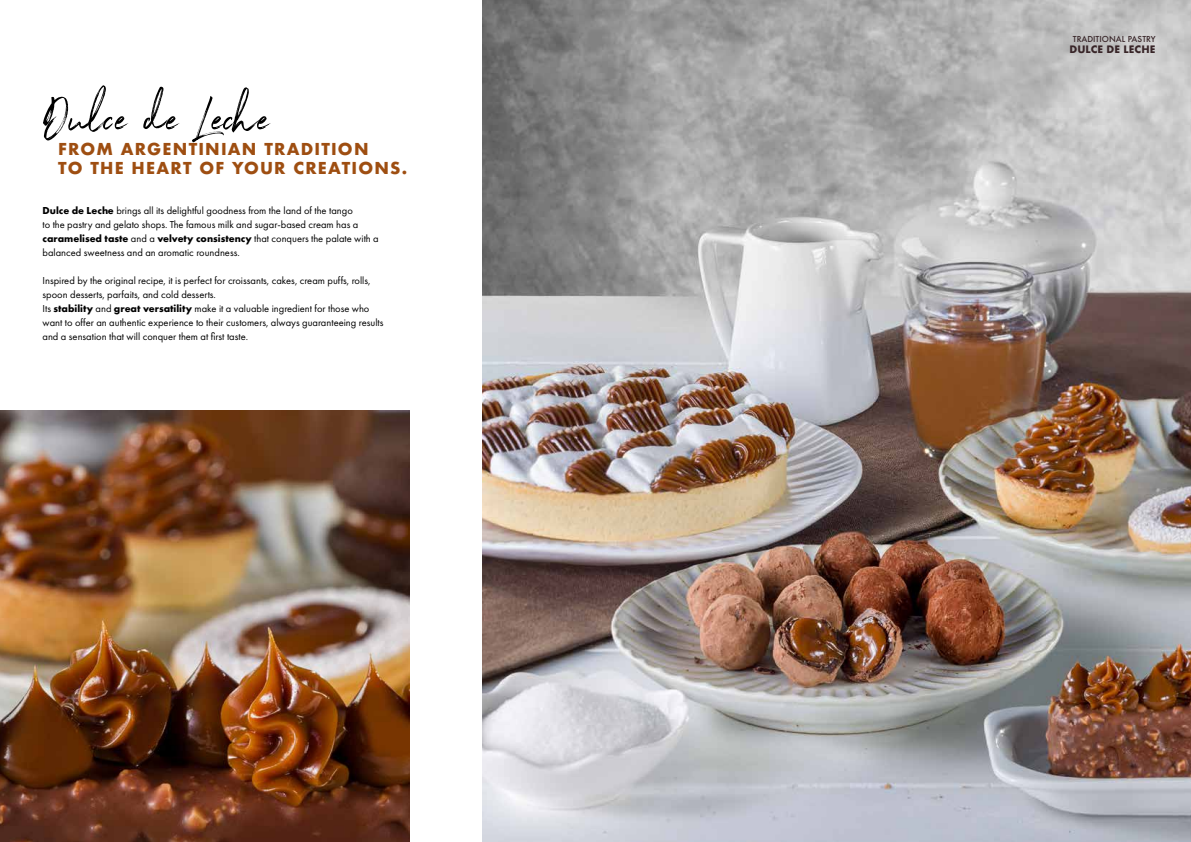
<style>
.page{position:relative;width:1191px;height:842px;background:#fff}
.page>*{position:absolute;margin:0;border:0;box-sizing:border-box;transform-origin:0 0}
.t1{font:53.2px "Northwell";color:#000}
.t2{font:700 16px/19px "Futura";letter-spacing:.075em;color:#9e4e11}
.t3{font:10.5px/14px "Futura PT";color:#000}
.t4{font:700 10px "Futura";color:#382528}
.t5{font:500 8px "Futura";color:#382528}
.s1{font-weight:700}
</style>
<div class="page">
<img style="left:482px;top:0;width:709px;height:842px">
<img style="left:0;top:411px;width:410px;height:431px">
<h1 class="t1" style="left:43px;top:80px;width:230px">Dulce de Leche</h1>
<h2 class="t2" style="left:58px;top:140px;width:350px">FROM ARGENTINIAN TRADITION<br>TO THE HEART OF YOUR CREATIONS.</h2>
<p class="t3" style="left:43px;top:204px;width:338px"><span class="s1">Dulce de Leche</span> brings all its delightful goodness from the land of the tango<br>to the pastry and gelato shops. The famous milk and sugar-based cream has a <span class="s1">caramelised taste</span> and a <span class="s1">velvety consistency</span> that conquers the palate with a balanced sweetness and an aromatic roundness.</p>
<p class="t3" style="left:43px;top:274px;width:342px">Inspired by the original recipe, it is perfect for croissants, cakes, cream puffs, rolls, spoon desserts, parfaits, and cold desserts.<br>Its <span class="s1">stability</span> and <span class="s1">great versatility</span> make it a valuable ingredient for those who want to offer an authentic experience to their customers, always guaranteeing results and a sensation that will conquer them at first taste.</p>
<p class="t5" style="left:1072px;top:34px;width:84px">TRADITIONAL PASTRY</p>
<p class="t4" style="left:1069px;top:42px;width:87px">DULCE DE LECHE</p>
</div>
